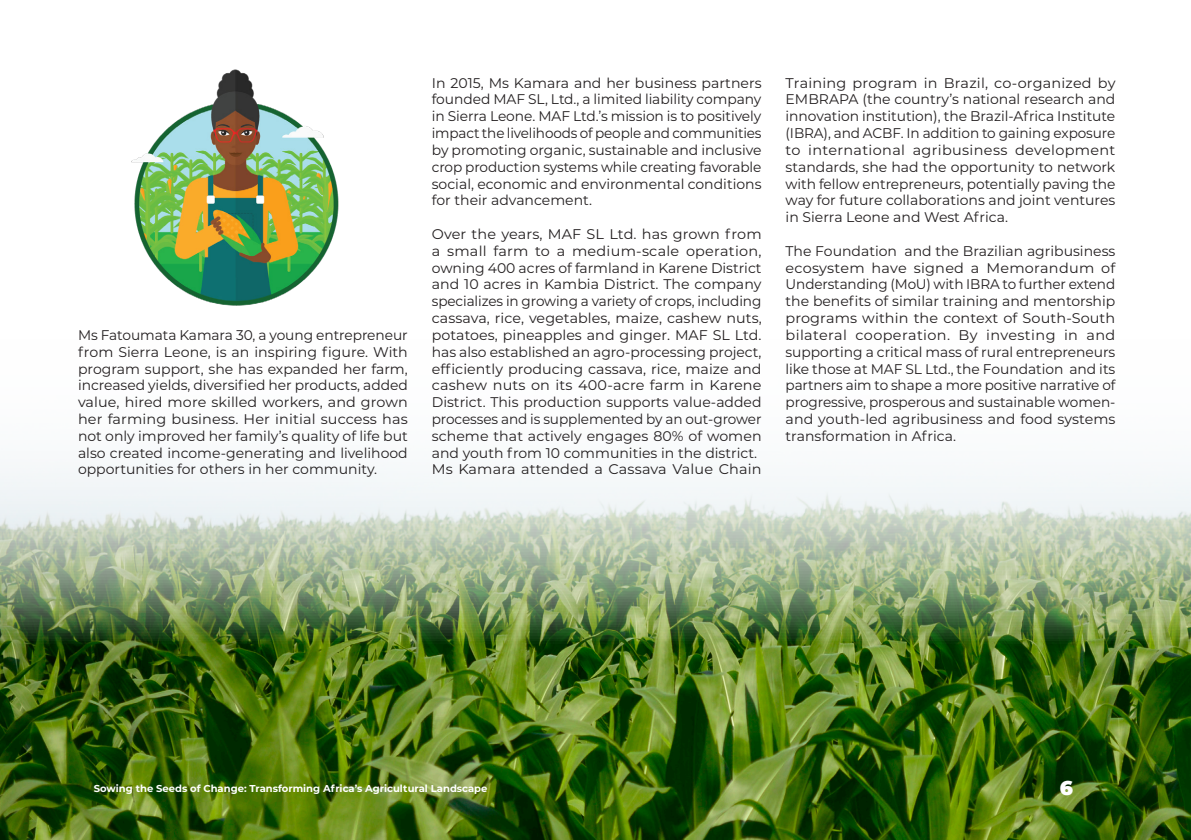
<style>
.page{position:relative;width:1191px;height:840px;background:#fff}
.page>*{position:absolute;margin:0;border:0;box-sizing:border-box;transform-origin:0 0}
.t1{font:900 20px "Montserrat";color:#fff}
.t2{font:14px/16.8px "Montserrat";color:#231f20;text-align:justify}
.t3{font:700 10px "Montserrat";color:#fff}
</style>
<div class="page">
<img style="left:0;top:713px;width:1191px;height:126px">
<img style="left:0;top:468px;width:1191px;height:245px">
<img style="left:131px;top:69px;width:208px;height:237px">
<p class="t2" style="left:78px;top:326px;width:331px">Ms Fatoumata Kamara 30, a young entrepreneur from Sierra Leone, is an inspiring figure. With program support, she has expanded her farm, increased yields, diversified her products, added value, hired more skilled workers, and grown her farming business. Her initial success has not only improved her family’s quality of life but also created income-generating and livelihood opportunities for others in her community.</p>
<p class="t2" style="left:432px;top:74px;width:331px">In 2015, Ms Kamara and her business partners founded MAF SL, Ltd., a limited liability company in Sierra Leone. MAF Ltd.’s mission is to positively impact the livelihoods of people and communities by promoting organic, sustainable and inclusive crop production systems while creating favorable social, economic and environmental conditions for their advancement.</p>
<p class="t2" style="left:432px;top:225px;width:331px">Over the years, MAF SL Ltd. has grown from a small farm to a medium-scale operation, owning 400 acres of farmland in Karene District and 10 acres in Kambia District. The company specializes in growing a variety of crops, including cassava, rice, vegetables, maize, cashew nuts, potatoes, pineapples and ginger. MAF SL Ltd. has also established an agro-processing project, efficiently producing cassava, rice, maize and cashew nuts on its 400-acre farm in Karene District. This production supports value-added processes and is supplemented by an out-grower scheme that actively engages 80% of women and youth from 10 communities in the district.</p>
<p class="t2" style="left:432px;top:460px;width:331px">Ms Kamara attended a Cassava Value Chain</p>
<p class="t2" style="left:785px;top:74px;width:331px">Training program in Brazil, co-organized by EMBRAPA (the country’s national research and innovation institution), the Brazil-Africa Institute (IBRA), and ACBF. In addition to gaining exposure to international agribusiness development standards, she had the opportunity to network with fellow entrepreneurs, potentially paving the way for future collaborations and joint ventures in Sierra Leone and West Africa.</p>
<p class="t2" style="left:785px;top:242px;width:331px">The Foundation and the Brazilian agribusiness ecosystem have signed a Memorandum of Understanding (MoU) with IBRA to further extend the benefits of similar training and mentorship programs within the context of South-South bilateral cooperation. By investing in and supporting a critical mass of rural entrepreneurs like those at MAF SL Ltd., the Foundation and its partners aim to shape a more positive narrative of progressive, prosperous and sustainable women&shy;and youth-led agribusiness and food systems transformation in Africa.</p>
<p class="t3" style="left:94px;top:781px;width:395px">Sowing the Seeds of Change: Transforming Africa’s Agricultural Landscape</p>
<p class="t1" style="left:1059px;top:772px;width:15px">6</p>
</div>
